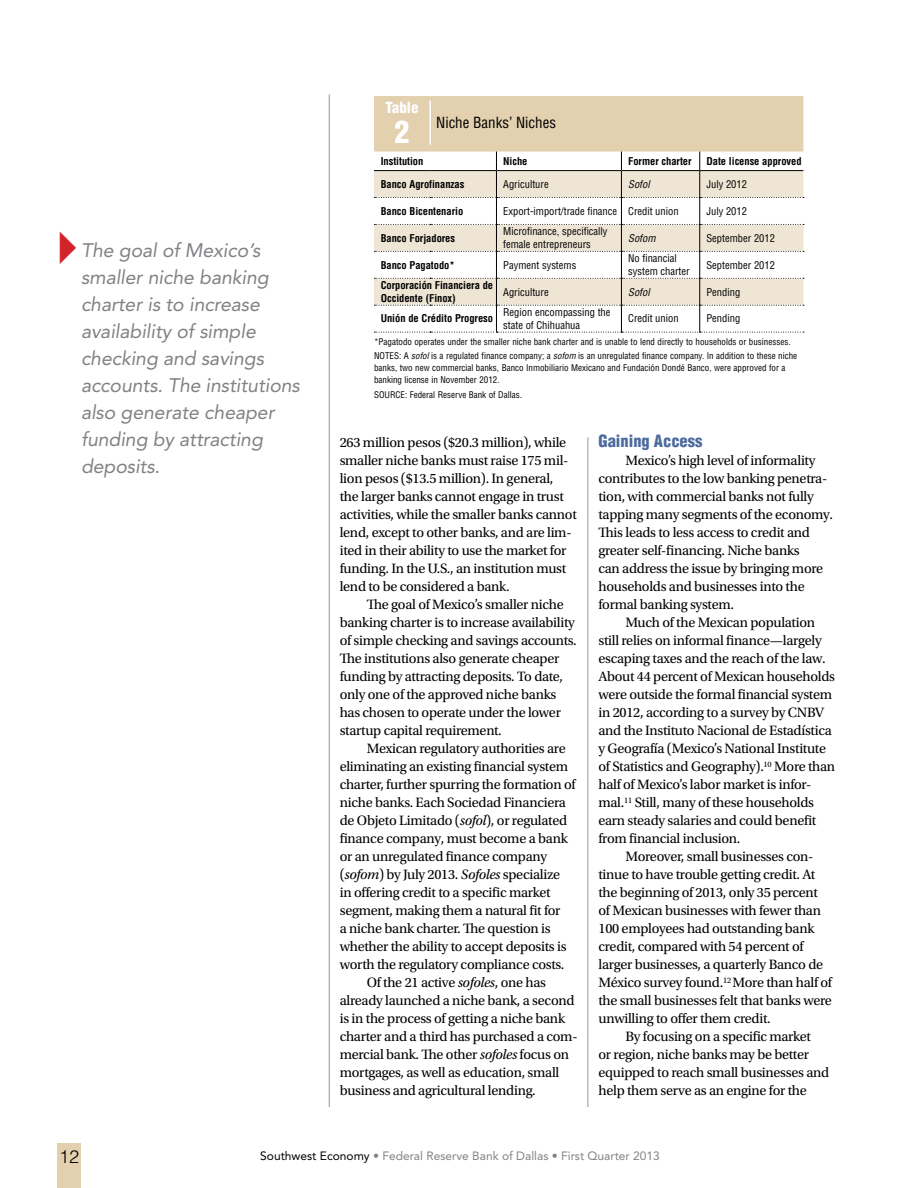
<style>
.page{position:relative;width:918px;height:1188px;background:#fff}
.page>*{position:absolute;margin:0;border:0;box-sizing:border-box;transform-origin:0 0}
.t1{font:900 condensed 30px "Helvetica LT Std";color:#fff}
.t2{font:italic 19.5px/27px "Avenir LT Std";letter-spacing:-.005em;color:#808285}
.t3{font:300 18px "Helvetica LT Std";color:#000}
.t4{font:900 condensed 16.5px "Helvetica LT Std";color:#4c6a9d}
.t5{font:condensed 15px "Helvetica LT Std";color:#000}
.t6{font:900 condensed 15px "Helvetica LT Std";color:#fff}
.t7{font:14.25px/18px "Utopia Std";letter-spacing:-.02em;color:#000}
.t8{font:12px "Avenir LT Std";color:#808285}
.t9{font:condensed 10.5px/12.6px "Helvetica LT Std";color:#000}
.t10{font:700 condensed 10.5px/12.6px "Helvetica LT Std";letter-spacing:-.005em;color:#000}
.t11{font:italic condensed 10.5px "Helvetica LT Std";color:#000}
.t12{font:condensed 9px/14.1px "Helvetica LT Std";color:#000}
.s1{font-style:italic}
.s2{color:#000}
</style>
<div class="page">
<div style="left:57px;top:1144px;width:24px;height:44px;background:#e2d0af"></div>
<hr style="left:588px;top:437px;width:1px;height:670px;background:#939598">
<hr style="left:329px;top:94px;width:1px;height:1013px;background:#939598">
<svg style="left:374px;top:96px;width:430px;height:237px"></svg>
<h2 class="t2" style="left:81px;top:237px;width:220px">The goal of Mexico’s smaller niche banking charter is to increase availability of simple checking and savings accounts. The institutions also generate cheaper funding by attracting deposits.</h2>
<p class="t6" style="left:386px;top:98px;width:35px">Table</p>
<h1 class="t1" style="left:395px;top:113px;width:16px">2</h1>
<p class="t5" style="left:436px;top:113px;width:121px">Niche Banks’ Niches</p>
<p class="t10" style="left:381px;top:154px;width:44px">Institution</p>
<p class="t10" style="left:503px;top:154px;width:26px">Niche</p>
<p class="t10" style="left:628px;top:154px;width:65px">Former charter</p>
<p class="t10" style="left:706px;top:154px;width:97px">Date license approved</p>
<p class="t10" style="left:381px;top:178px;width:85px">Banco Agrofinanzas</p>
<p class="t9" style="left:503px;top:178px;width:47px">Agriculture</p>
<p class="t11" style="left:628px;top:177px;width:23px">Sofol</p>
<p class="t9" style="left:706px;top:178px;width:42px">July 2012</p>
<p class="t10" style="left:381px;top:205px;width:84px">Banco Bicentenario</p>
<p class="t9" style="left:503px;top:205px;width:177px">Export-import/trade finance Credit union</p>
<p class="t9" style="left:706px;top:205px;width:42px">July 2012</p>
<p class="t10" style="left:381px;top:231px;width:76px">Banco Forjadores</p>
<p class="t9" style="left:503px;top:225px;width:106px">Microfinance, specifically female entrepreneurs</p>
<p class="t11" style="left:628px;top:231px;width:29px">Sofom</p>
<p class="t9" style="left:706px;top:231px;width:70px">September 2012</p>
<p class="t10" style="left:381px;top:258px;width:75px">Banco Pagatodo*</p>
<p class="t9" style="left:503px;top:258px;width:75px">Payment systems</p>
<p class="t9" style="left:628px;top:252px;width:63px">No financial system charter</p>
<p class="t9" style="left:706px;top:258px;width:70px">September 2012</p>
<p class="t10" style="left:381px;top:279px;width:114px">Corporación Financiera de<br>Occidente (Finox)</p>
<p class="t9" style="left:503px;top:285px;width:47px">Agriculture</p>
<p class="t11" style="left:628px;top:285px;width:23px">Sofol</p>
<p class="t9" style="left:706px;top:285px;width:35px">Pending</p>
<p class="t10" style="left:381px;top:312px;width:114px">Unión de Crédito Progreso</p>
<p class="t9" style="left:503px;top:306px;width:109px">Region encompassing the state of Chihuahua</p>
<p class="t9" style="left:628px;top:312px;width:52px">Credit union</p>
<p class="t9" style="left:706px;top:312px;width:35px">Pending</p>
<p class="t12" style="left:374px;top:335px;width:425px">*Pagatodo operates under the smaller niche bank charter and is unable to lend directly to households or businesses.<br>NOTES: A <span class="s1">sofol</span> is a regulated finance company; a <span class="s1">sofom</span> is an unregulated finance company. In addition to these niche</p>
<p class="t12" style="left:374px;top:362px;width:413px;line-height:12px">banks, two new commercial banks, Banco Inmobiliario Mexicano and Fundación Dondé Banco, were approved for a banking license in November 2012.</p>
<p class="t12" style="left:374px;top:387px;width:149px">SOURCE: Federal Reserve Bank of Dallas.</p>
<p class="t7" style="left:340px;top:434px;width:239px">263 million pesos ($20.3 million), while smaller niche banks must raise 175 mil&shy;lion pesos ($13.5 million). In general,<br>the larger banks cannot engage in trust activities, while the smaller banks cannot lend, except to other banks, and are lim&shy;ited in their ability to use the market for funding. In the U.S., an institution must lend to be considered a bank.</p>
<p class="t7" style="left:340px;top:596px;width:239px;text-indent:27px">The goal of Mexico’s smaller niche banking charter is to increase availability of simple checking and savings accounts.<br>The institutions also generate cheaper funding by attracting deposits. To date, only one of the approved niche banks has chosen to operate under the lower startup capital requirement.</p>
<p class="t7" style="left:367px;top:740px;width:200px">Mexican regulatory authorities are</p>
<p class="t7" style="left:340px;top:758px;width:230px">eliminating an existing financial system</p>
<p class="t7" style="left:340px;top:776px;width:237px">charter, further spurring the formation of</p>
<p class="t7" style="left:340px;top:794px;width:228px">niche banks. Each Sociedad Financiera</p>
<p class="t7" style="left:340px;top:812px;width:229px">de Objeto Limitado (<span class="s1">sofol</span>), or regulated</p>
<p class="t7" style="left:340px;top:830px;width:230px">finance company, must become a bank</p>
<p class="t7" style="left:340px;top:848px;width:209px">or an unregulated finance company</p>
<p class="t7" style="left:340px;top:866px;width:222px">(<span class="s1">sofom</span>) by July 2013. <span class="s1">Sofoles</span> specialize</p>
<p class="t7" style="left:340px;top:884px;width:212px">in offering credit to a specific market</p>
<p class="t7" style="left:340px;top:902px;width:222px">segment, making them a natural fit for</p>
<p class="t7" style="left:340px;top:920px;width:212px">a niche bank charter. The question is</p>
<p class="t7" style="left:340px;top:938px;width:228px">whether the ability to accept deposits is</p>
<p class="t7" style="left:340px;top:956px;width:226px">worth the regulatory compliance costs.</p>
<p class="t7" style="left:367px;top:974px;width:181px">Of the 21 active <span class="s1">sofoles</span>, one has</p>
<p class="t7" style="left:340px;top:992px;width:236px">already launched a niche bank, a second</p>
<p class="t7" style="left:340px;top:1010px;width:227px">is in the process of getting a niche bank</p>
<p class="t7" style="left:340px;top:1028px;width:239px">charter and a third has purchased a com-</p>
<p class="t7" style="left:340px;top:1046px;width:231px">mercial bank. The other <span class="s1">sofoles</span> focus on</p>
<p class="t7" style="left:340px;top:1064px;width:221px">mortgages, as well as education, small</p>
<p class="t7" style="left:340px;top:1082px;width:198px">business and agricultural lending.</p>
<p class="t4" style="left:598px;top:431px;width:106px">Gaining Access</p>
<p class="t7" style="left:598px;top:452px;width:236px;text-indent:27px">Mexico’s high level of informality contributes to the low banking penetra&shy;tion, with commercial banks not fully tapping many segments of the economy.<br>This leads to less access to credit and greater self-financing. Niche banks<br>can address the issue by bringing more households and businesses into the formal banking system.</p>
<p class="t7" style="left:626px;top:614px;width:191px">Much of the Mexican population</p>
<p class="t7" style="left:598px;top:632px;width:225px">still relies on informal finance—largely</p>
<p class="t7" style="left:598px;top:650px;width:229px">escaping taxes and the reach of the law.</p>
<p class="t7" style="left:598px;top:668px;width:238px">About 44 percent of Mexican households</p>
<p class="t7" style="left:598px;top:686px;width:235px">were outside the formal financial system</p>
<p class="t7" style="left:598px;top:704px;width:227px">in 2012, according to a survey by CNBV</p>
<p class="t7" style="left:598px;top:722px;width:235px">and the Instituto Nacional de Estadística</p>
<p class="t7" style="left:598px;top:740px;width:229px">y Geografía (Mexico’s National Institute</p>
<p class="t7" style="left:598px;top:758px;width:238px">of Statistics and Geography).<sup>10</sup> More than</p>
<p class="t7" style="left:599px;top:776px;width:214px">half of Mexico’s labor market is infor-</p>
<p class="t7" style="left:599px;top:794px;width:217px">mal.<sup>11</sup> Still, many of these households</p>
<p class="t7" style="left:598px;top:812px;width:219px">earn steady salaries and could benefit</p>
<p class="t7" style="left:598px;top:830px;width:144px">from financial inclusion.</p>
<p class="t7" style="left:625px;top:848px;width:190px">Moreover, small businesses con-</p>
<p class="t7" style="left:598px;top:866px;width:218px">tinue to have trouble getting credit. At</p>
<p class="t7" style="left:598px;top:884px;width:221px">the beginning of 2013, only 35 percent</p>
<p class="t7" style="left:598px;top:902px;width:224px">of Mexican businesses with fewer than</p>
<p class="t7" style="left:598px;top:920px;width:217px">100 employees had outstanding bank</p>
<p class="t7" style="left:598px;top:938px;width:207px">credit, compared with 54 percent of</p>
<p class="t7" style="left:598px;top:956px;width:226px">larger businesses, a quarterly Banco de</p>
<p class="t7" style="left:598px;top:974px;width:235px">México survey found.<sup>12</sup> More than half of</p>
<p class="t7" style="left:598px;top:992px;width:235px">the small businesses felt that banks were</p>
<p class="t7" style="left:598px;top:1010px;width:174px">unwilling to offer them credit.</p>
<p class="t7" style="left:626px;top:1028px;width:187px">By focusing on a specific market</p>
<p class="t7" style="left:598px;top:1046px;width:212px">or region, niche banks may be better</p>
<p class="t7" style="left:598px;top:1064px;width:232px">equipped to reach small businesses and</p>
<p class="t7" style="left:598px;top:1082px;width:210px">help them serve as an engine for the</p>
<p class="t3" style="left:59px;top:1146px;width:22px">12</p>
<p class="t8" style="left:260px;top:1149px;width:401px"><span class="s2">Southwest Economy</span> • Federal Reserve Bank of Dallas • First Quarter 2013</p>
</div>
